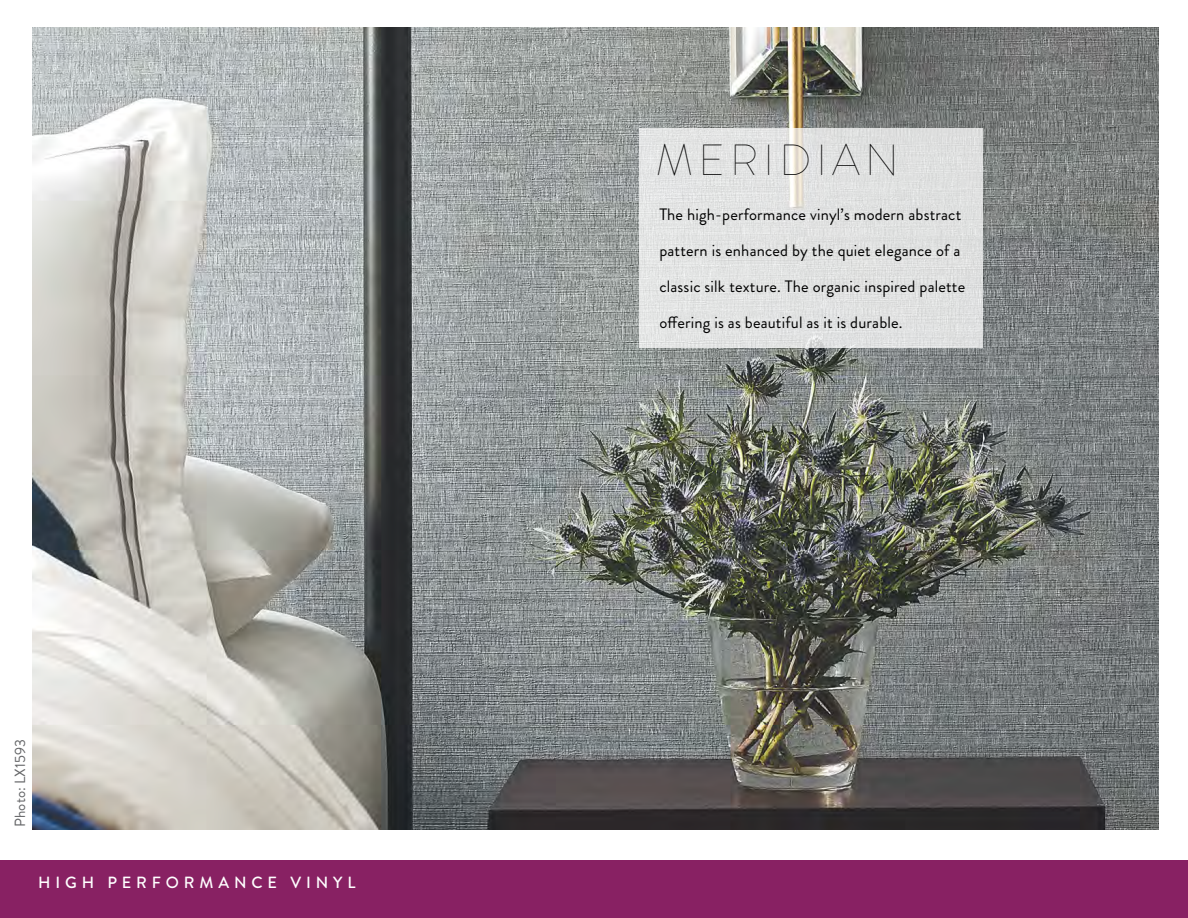
<style>
.page{position:relative;width:1188px;height:918px;background:#fff}
.page>*{position:absolute;margin:0;border:0;box-sizing:border-box;transform-origin:0 0}
.t1{font:100 43.5px "Brandon Grotesque";letter-spacing:.12em;color:#000}
.t2{font:16.5px/36px "Brandon Grotesque";letter-spacing:.01em;color:#000}
.t3{font:500 16.2px "Brandon Grotesque";letter-spacing:.3em;color:#fff}
.t4{font:14.85px "Brandon Grotesque";color:#636466}
</style>
<div class="page">
<img style="left:32px;top:28px;width:1127px;height:802px">
<div style="left:639px;top:129px;width:344px;height:219px;background:#e1e2e2"></div>
<div style="left:0;top:860px;width:1188px;height:58px;background:#882163"></div>
<p class="t4" style="left:10px;top:827px;width:88px;rotate:-90deg">Photo: LX1593</p>
<p class="t3" style="left:38px;top:871px;width:319px">HIGH PERFORMANCE VINYL</p>
<h1 class="t1" style="left:656px;top:130px;width:244px">MERIDIAN</h1>
<p class="t2" style="left:659px;top:197px;width:307px">The high-performance vinyl’s modern abstract pattern is enhanced by the quiet elegance of a classic silk texture. The organic inspired palette offering is as beautiful as it is durable.</p>
</div>
